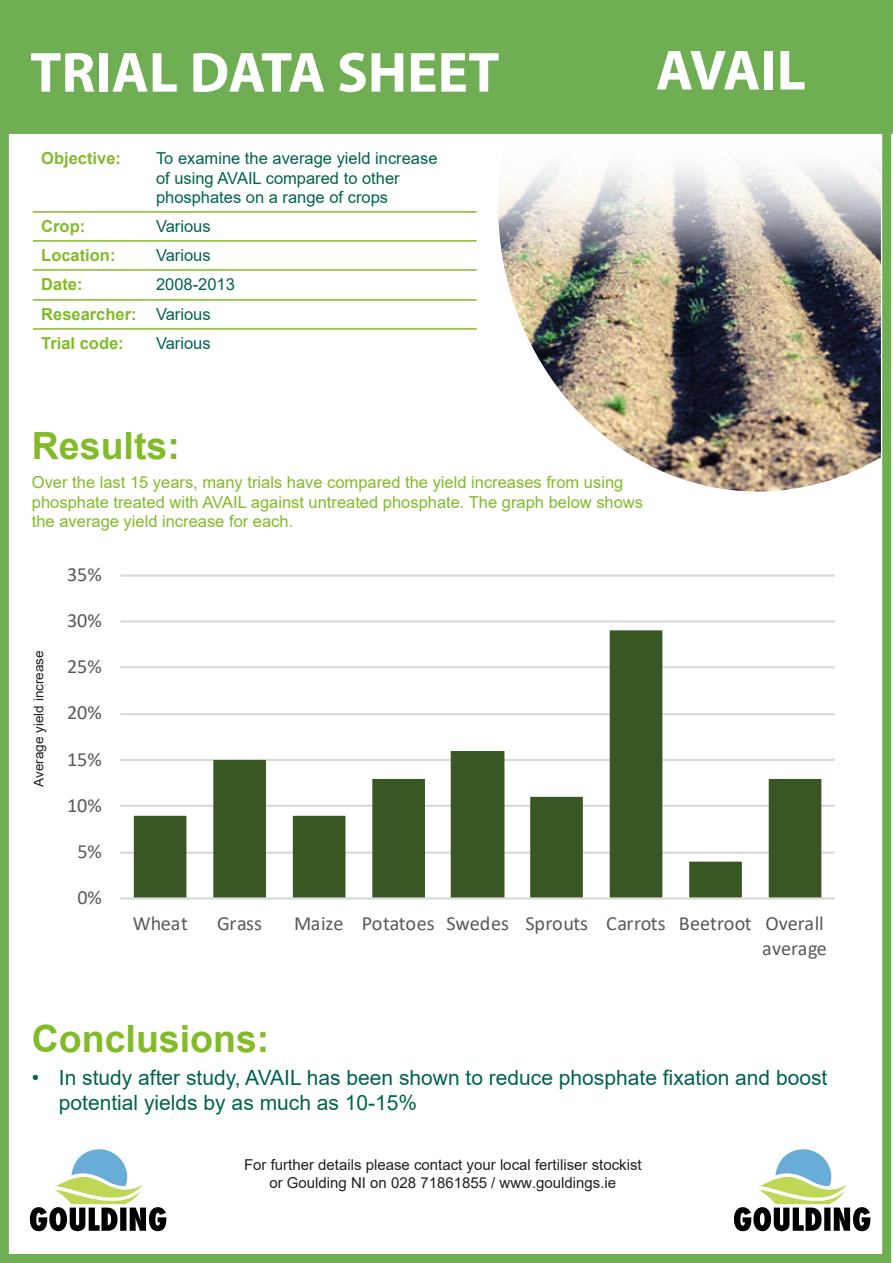
<style>
.page{position:relative;width:893px;height:1263px;background:#fff}
.page>*{position:absolute;margin:0;border:0;box-sizing:border-box;transform-origin:0 0}
.t1{font:700 57px "Myriad Pro";color:#fff}
.t2{font:700 48px "Arial";color:#fff}
.t3{font:700 37.5px "Arial";color:#82bb27}
.t4{font:21px/25.2px "Arial";color:#006350}
.t5{font:20.1px/24.6px "Calibri";color:#595959;text-align:right}
.t6{font:16.5px/19.8px "Arial";color:#82bb27}
.t7{font:16.5px/19.8px "Arial";color:#006350}
.t8{font:700 16.5px "Arial";color:#82bb27}
.t9{font:15px/18px "Arial";color:#231f20;text-align:center}
.t10{font:13.5px "Arial";color:#231f20}
</style>
<div class="page">
<hr style="left:33px;top:211px;width:115px;height:2px;background:#82bb27">
<hr style="left:148px;top:211px;width:329px;height:2px;background:#82bb27">
<hr style="left:33px;top:240px;width:115px;height:2px;background:#82bb27">
<hr style="left:148px;top:240px;width:329px;height:2px;background:#82bb27">
<hr style="left:33px;top:269px;width:115px;height:2px;background:#82bb27">
<hr style="left:148px;top:269px;width:329px;height:2px;background:#82bb27">
<hr style="left:33px;top:299px;width:115px;height:2px;background:#82bb27">
<hr style="left:148px;top:299px;width:329px;height:2px;background:#82bb27">
<hr style="left:33px;top:328px;width:115px;height:2px;background:#82bb27">
<hr style="left:148px;top:328px;width:329px;height:2px;background:#82bb27">
<svg style="left:120px;top:574px;width:715px;height:326px"></svg>
<svg style="left:30px;top:1149px;width:136px;height:82px"></svg>
<svg style="left:734px;top:1149px;width:136px;height:82px"></svg>
<div style="left:10px;top:0;width:883px;height:134px;background:#6fae53"></div>
<img style="left:498px;top:165px;width:383px;height:326px">
<div style="left:0;top:0;width:891px;height:1263px;border:9px solid #6fae53"></div>
<p class="t2" style="left:34px;top:26px;width:453px">TRIAL DATA SHEET</p>
<p class="t1" style="left:30px;top:35px;width:471px">TRIAL DATA SHEET</p>
<p class="t1" style="left:656px;top:33px;width:151px">AVAIL</p>
<p class="t8" style="left:41px;top:146px;width:81px">Objective:</p>
<p class="t7" style="left:156px;top:148px;width:283px">To examine the average yield increase of using AVAIL compared to other phosphates on a range of crops</p>
<p class="t8" style="left:41px;top:215px;width:45px">Crop:</p>
<p class="t7" style="left:156px;top:217px;width:56px">Various</p>
<p class="t8" style="left:41px;top:244px;width:76px">Location:</p>
<p class="t7" style="left:156px;top:246px;width:56px">Various</p>
<p class="t8" style="left:41px;top:273px;width:43px">Date:</p>
<p class="t7" style="left:156px;top:275px;width:80px">2008-2013</p>
<p class="t8" style="left:41px;top:303px;width:97px">Researcher:</p>
<p class="t7" style="left:156px;top:305px;width:56px">Various</p>
<p class="t8" style="left:41px;top:332px;width:84px">Trial code:</p>
<p class="t7" style="left:156px;top:334px;width:56px">Various</p>
<p class="t3" style="left:32px;top:420px;width:149px">Results:</p>
<p class="t6" style="left:32px;top:472px;width:613px">Over the last 15 years, many trials have compared the yield increases from using phosphate treated with AVAIL against untreated phosphate. The graph below shows the average yield increase for each.</p>
<p class="t5" style="left:67px;top:561px;width:36px">35%</p>
<p class="t10" style="left:30px;top:787px;width:138px;rotate:-90deg">Average yield increase</p>
<p class="t5" style="left:67px;top:608px;width:36px">30%</p>
<p class="t5" style="left:67px;top:654px;width:36px">25%</p>
<p class="t5" style="left:67px;top:700px;width:36px">20%</p>
<p class="t5" style="left:67px;top:746px;width:36px">15%</p>
<p class="t5" style="left:67px;top:792px;width:36px">10%</p>
<p class="t5" style="left:77px;top:838px;width:26px">5%</p>
<p class="t5" style="left:77px;top:885px;width:26px">0%</p>
<p class="t5" style="left:133px;top:911px;width:56px">Wheat</p>
<p class="t5" style="left:217px;top:911px;width:46px">Grass</p>
<p class="t5" style="left:294px;top:911px;width:534px">Maize Potatoes Swedes Sprouts Carrots Beetroot Overall average</p>
<p class="t3" style="left:32px;top:1012px;width:239px">Conclusions:</p>
<p class="t4" style="left:59px;top:1065px;width:770px;text-indent:-27px">• In study after study, AVAIL has been shown to reduce phosphate fixation and boost potential yields by as much as 10-15%</p>
<p class="t9" style="left:244px;top:1155px;width:399px">For further details please contact your local fertiliser stockist or Goulding NI on 028 71861855 / www.gouldings.ie</p>
</div>
